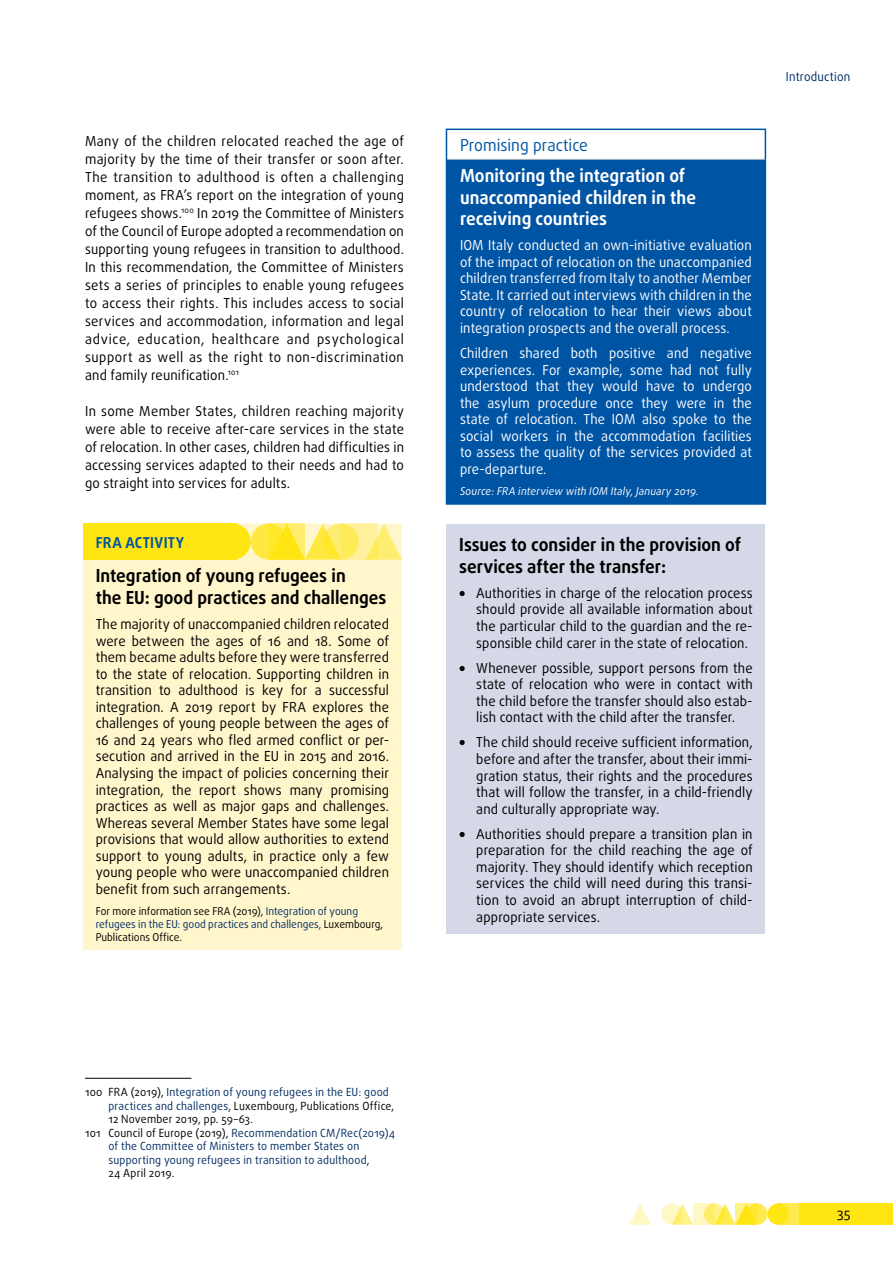
<style>
.page{position:relative;width:893px;height:1263px;background:#fff}
.page>*{position:absolute;margin:0;border:0;box-sizing:border-box;transform-origin:0 0}
.prom__practice_title{font:700 18px/21.6px "Daxline Pro";color:#fff;scale:.95 1}
.FRA_ACTIVITY_title{font:700 18px/21.6px "Daxline Pro";color:#000;scale:.95 1}
.legal_title{font:700 18px/21.6px "Daxline Pro";color:#000;scale:.95 1}
.prom__practice_super{font:16.5px "Daxline Pro";color:#0054a4;scale:.95 1}
.FRA_ACTIVITY_super{font:700 15px "Daxline Pro";letter-spacing:.025em;color:#0054a4;scale:.95 1}
.FRA_ACTIVITY_body{font:13.8px/16.5px "Daxline Pro";letter-spacing:.01em;color:#000;text-align:justify;scale:.95 1}
.body{font:13.8px/18px "Daxline Pro";letter-spacing:.015em;color:#000;text-align:justify;scale:.95 1}
.prom__practice_body{font:13.8px/16.5px "Daxline Pro";letter-spacing:.01em;color:#fff;text-align:justify;scale:.95 1}
.t1{font:13.5px "Daxline Pro";color:#000}
.t2{font:12.3px "Daxline Pro";letter-spacing:.02em;color:#002d62;scale:.95 1}
.footnote_caption{font:11.25px/13.5px "Daxline Pro";letter-spacing:.02em;color:#002d62;scale:.95 1}
.footnote_caption-2{font:11.25px/13.5px "Daxline Pro";letter-spacing:.02em;color:#000;scale:.95 1}
.FRA_ACTIVITY_more_in{font:10.8px/12.9px "Daxline Pro";color:#000;scale:.95 1}
.prom__practice_more{font:italic 10.8px "Daxline Pro";letter-spacing:.015em;color:#fff;scale:.95 1}
.s1{color:#002d62}
.s2{font-weight:900}
.s3{color:#000}
</style>
<div class="page">
<div style="left:746px;top:1203px;width:21px;height:22px;background:#ffeb4d;border-radius:50%"></div>
<div style="left:778px;top:1203px;width:21px;height:22px;background:#ffeb4d"></div>
<div style="left:799px;top:1203px;width:94px;height:22px;background:#ffe512"></div>
<svg style="left:675px;top:1203px;width:18px;height:22px"></svg>
<svg style="left:629px;top:1204px;width:22px;height:21px"></svg>
<div style="left:767px;top:1203px;width:22px;height:22px;background:#ffe512;border-radius:50%"></div>
<svg style="left:718px;top:1203px;width:18px;height:22px"></svg>
<svg style="left:704px;top:1203px;width:21px;height:22px"></svg>
<svg style="left:661px;top:1203px;width:21px;height:22px"></svg>
<svg style="left:736px;top:1203px;width:21px;height:22px"></svg>
<svg style="left:693px;top:1203px;width:21px;height:22px"></svg>
<div style="left:83px;top:524px;width:319px;height:426px;background:#fff6cc"></div>
<div style="left:251px;top:524px;width:36px;height:36px;background:linear-gradient(to bottom,#ffe93f,#ffe942);border-radius:50%"></div>
<svg style="left:377px;top:524px;width:25px;height:36px"></svg>
<div style="left:215px;top:524px;width:36px;height:36px;background:#ffe512;border-radius:50%"></div>
<svg style="left:305px;top:524px;width:32px;height:36px"></svg>
<svg style="left:323px;top:524px;width:36px;height:36px"></svg>
<svg style="left:269px;top:524px;width:36px;height:36px"></svg>
<svg style="left:341px;top:524px;width:36px;height:36px"></svg>
<div style="left:83px;top:524px;width:153px;height:36px;background:#ffe512"></div>
<hr style="left:85px;top:1078px;width:106px;height:1px;background:#000">
<div style="left:446px;top:159px;width:319px;height:345px;background:#0054a4"></div>
<hr style="left:765px;top:159px;width:1px;height:344px;background:#0054a4">
<hr style="left:446px;top:503px;width:320px;height:2px;background:#0054a4">
<hr style="left:446px;top:129px;width:320px;height:1px;background:#0054a4">
<svg style="left:446px;top:130px;width:1px;height:29px"></svg>
<svg style="left:765px;top:130px;width:1px;height:29px"></svg>
<hr style="left:447px;top:159px;width:318px;height:1px;background:#c7c8ca">
<div style="left:446px;top:524px;width:319px;height:410px;background:#d4d8e7"></div>
<p class="body" style="left:85px;top:132px;width:337px">Many of the children relocated reached the age of majority by the time of their transfer or soon after.<br>The transition to adulthood is often a challenging moment, as FRA’s report on the integration of young refugees shows.<sup>100</sup> In 2019 the Committee of Ministers of the Council of Europe adopted a recommendation on supporting young refugees in transition to adulthood.<br>In this recommendation, the Committee of Ministers sets a series of principles to enable young refugees to access their rights. This includes access to social services and accommodation, information and legal advice, education, healthcare and psychological support as well as the right to non-discrimination and family reunification.<sup>101</sup></p>
<p class="body" style="left:85px;top:402px;width:337px">In some Member States, children reaching majority were able to receive after-care services in the state of relocation. In other cases, children had difficulties in accessing services adapted to their needs and had to go straight into services for adults.</p>
<p class="FRA_ACTIVITY_super" style="left:96px;top:532px;width:94px">FRA ACTIVITY</p>
<p class="FRA_ACTIVITY_title" style="left:96px;top:565px;width:308px">Integration of young refugees in<br>the EU: good practices and challenges</p>
<p class="FRA_ACTIVITY_body" style="left:96px;top:616px;width:310px">The majority of unaccompanied children relocated were between the ages of 16 and 18. Some of them became adults before they were transferred to the state of relocation. Supporting children in transition to adulthood is key for a successful integration. A 2019 report by FRA explores the challenges of young people between the ages of 16 and 24 years who fled armed conflict or per&shy;secution and arrived in the EU in 2015 and 2016.<br>Analysing the impact of policies concerning their integration, the report shows many promising practices as well as major gaps and challenges.<br>Whereas several Member States have some legal provisions that would allow authorities to extend support to young adults, in practice only a few young people who were unaccompanied children benefit from such arrangements.</p>
<p class="FRA_ACTIVITY_more_in" style="left:96px;top:905px;width:304px">For more information see FRA (2019), <span class="s1">Integration of young refugees in the EU: good practices and challenges,</span> Luxembourg,<br>Publications Office.</p>
<p class="prom__practice_super" style="left:460px;top:134px;width:136px">Promising practice</p>
<p class="prom__practice_title" style="left:460px;top:165px;width:250px">Monitoring the integration of unaccompanied children in the receiving countries</p>
<p class="prom__practice_body" style="left:460px;top:237px;width:309px">IOM Italy conducted an own-initiative evaluation of the impact of relocation on the unaccompanied children transferred from Italy to another Member State. It carried out interviews with children in the country of relocation to hear their views about integration prospects and the overall process.</p>
<p class="prom__practice_body" style="left:460px;top:345px;width:309px">Children shared both positive and negative experiences. For example, some had not fully understood that they would have to undergo the asylum procedure once they were in the state of relocation. The IOM also spoke to the social workers in the accommodation facilities to assess the quality of the services provided at pre-departure.</p>
<p class="prom__practice_more" style="left:460px;top:484px;width:253px">Source: FRA interview with IOM Italy, January 2019.</p>
<p class="legal_title" style="left:459px;top:534px;width:298px">Issues to consider in the provision of services after the transfer:</p>
<p class="FRA_ACTIVITY_body" style="left:476px;top:585px;width:292px;text-indent:-17px"><span class="s2">•</span> Authorities in charge of the relocation process should provide all available information about the particular child to the guardian and the re&shy;sponsible child carer in the state of relocation.</p>
<p class="FRA_ACTIVITY_body" style="left:476px;top:659px;width:292px;text-indent:-17px"><span class="s2">•</span> Whenever possible, support persons from the state of relocation who were in contact with the child before the transfer should also estab&shy;lish contact with the child after the transfer.</p>
<p class="FRA_ACTIVITY_body" style="left:476px;top:734px;width:292px;text-indent:-17px"><span class="s2">•</span> The child should receive sufficient information, before and after the transfer, about their immi&shy;gration status, their rights and the procedures that will follow the transfer, in a child-friendly and culturally appropriate way.</p>
<p class="FRA_ACTIVITY_body" style="left:476px;top:825px;width:292px;text-indent:-17px"><span class="s2">•</span> Authorities should prepare a transition plan in preparation for the child reaching the age of majority. They should identify which reception services the child will need during this transi&shy;tion to avoid an abrupt interruption of child&shy;appropriate services.</p>
<p class="t2" style="left:786px;top:68px;width:69px">Introduction</p>
<p class="footnote_caption-2" style="left:108px;top:1085px;width:302px;text-indent:-23px">100 FRA (2019), <span class="s1">Integration of young refugees in the EU: good practices and challenges</span>, Luxembourg, Publications Office,<br>12 November 2019, pp. 59–63.</p>
<p class="footnote_caption" style="left:108px;top:1126px;width:303px;text-indent:-23px"><span class="s3">101 Council of Europe (2019),</span> Recommendation CM/Rec(2019)4 of the Committee of Ministers to member States on supporting young refugees in transition to adulthood<span class="s3">,<br>24 April 2019.</span></p>
<p class="t1" style="left:837px;top:1204px;width:15px">35</p>
</div>
